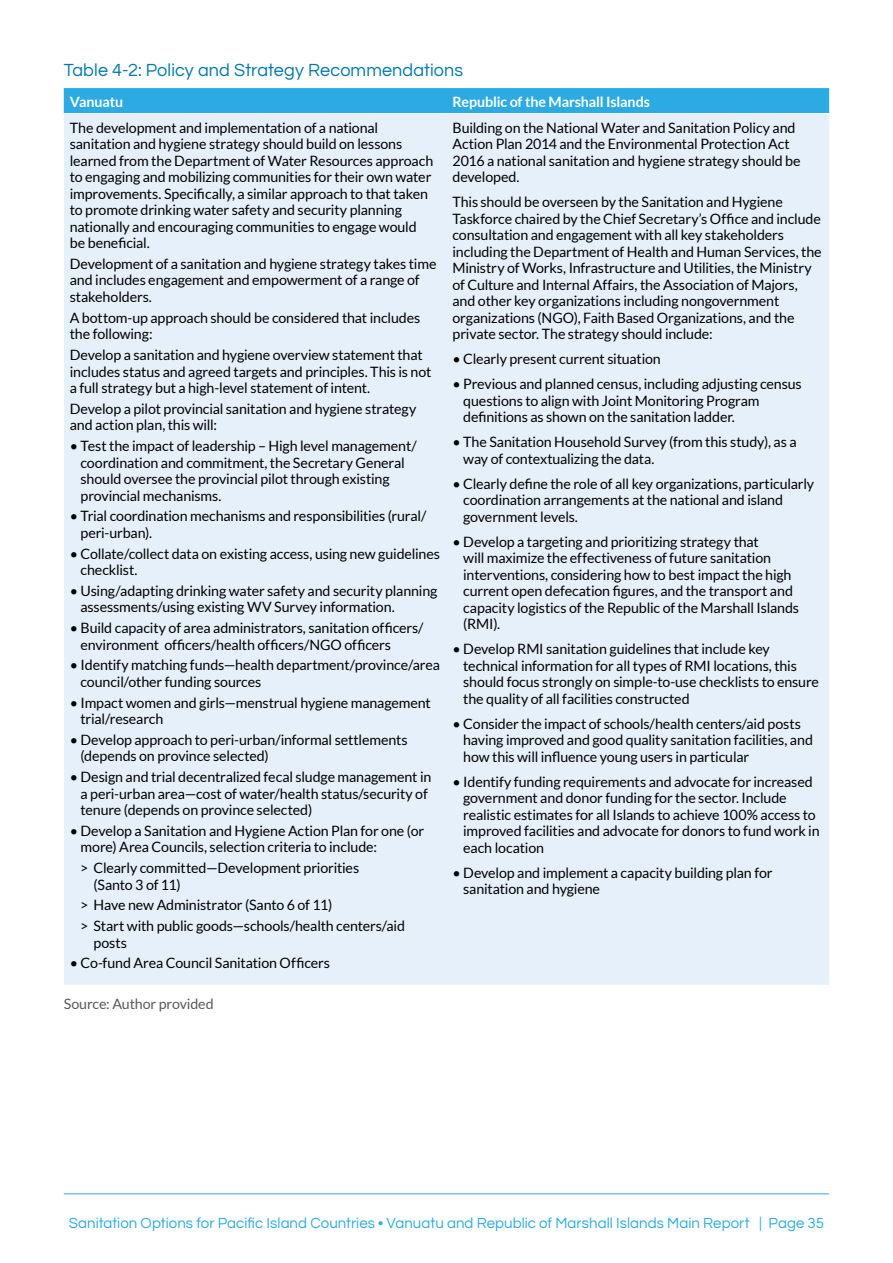
<style>
.page{position:relative;width:893px;height:1263px;background:#fff}
.page>*{position:absolute;margin:0;border:0;box-sizing:border-box;transform-origin:0 0}
.Table_Header{font:18px "Questrial";letter-spacing:.005em;color:#0079ab}
.t1{font:15px "Questrial";letter-spacing:.005em;color:#2cabe2}
.Body{font:14.25px/16.5px "Lato";letter-spacing:-.01em;color:#000}
.Body-2{font:700 14.25px "Lato";letter-spacing:-.01em;color:#fff}
.Body_Small{font:14.25px "Lato";letter-spacing:-.01em;color:#58595b}
</style>
<div class="page">
<div style="left:64px;top:88px;width:765px;height:25px;background:#2cabe2"></div>
<div style="left:64px;top:114px;width:765px;height:871px;background:#e6f0fa"></div>
<hr style="left:64px;top:1193px;width:765px;height:1px;background:#2cabe2">
<p class="Table_Header" style="left:64px;top:57px;width:401px">Table 4-2: Policy and Strategy Recommendations</p>
<p class="Body-2" style="left:70px;top:93px;width:55px">Vanuatu</p>
<p class="Body-2" style="left:452px;top:93px;width:199px">Republic of the Marshall Islands</p>
<p class="Body" style="left:70px;top:119px;width:365px">The development and implementation of a national sanitation and hygiene strategy should build on lessons learned from the Department of Water Resources approach to engaging and mobilizing communities for their own water improvements. Specifically, a similar approach to that taken to promote drinking water safety and security planning nationally and encouraging communities to engage would be beneficial.</p>
<p class="Body" style="left:70px;top:255px;width:368px">Development of a sanitation and hygiene strategy takes time and includes engagement and empowerment of a range of stakeholders.</p>
<p class="Body" style="left:70px;top:309px;width:352px">A bottom-up approach should be considered that includes the following:</p>
<p class="Body" style="left:70px;top:346px;width:363px">Develop a sanitation and hygiene overview statement that includes status and agreed targets and principles. This is not a full strategy but a high-level statement of intent.</p>
<p class="Body" style="left:70px;top:400px;width:348px">Develop a pilot provincial sanitation and hygiene strategy and action plan, this will:</p>
<p class="Body" style="left:81px;top:437px;width:338px;text-indent:-11px">• Test the impact of leadership – High level management/ coordination and commitment, the Secretary General should oversee the provincial pilot through existing provincial mechanisms.</p>
<p class="Body" style="left:81px;top:508px;width:347px;text-indent:-11px">• Trial coordination mechanisms and responsibilities (rural/ peri-urban).</p>
<p class="Body" style="left:81px;top:545px;width:361px;text-indent:-11px">• Collate/collect data on existing access, using new guidelines checklist.</p>
<p class="Body" style="left:81px;top:582px;width:358px;text-indent:-11px">• Using/adapting drinking water safety and security planning assessments/using existing WV Survey information.</p>
<p class="Body" style="left:81px;top:619px;width:345px;text-indent:-11px">• Build capacity of area administrators, sanitation officers/ environment officers/health officers/NGO officers</p>
<p class="Body" style="left:81px;top:657px;width:361px;text-indent:-11px">• Identify matching funds—health department/province/area council/other funding sources</p>
<p class="Body" style="left:81px;top:694px;width:352px;text-indent:-11px">• Impact women and girls—menstrual hygiene management trial/research</p>
<p class="Body" style="left:81px;top:731px;width:329px;text-indent:-11px">• Develop approach to peri-urban/informal settlements (depends on province selected)</p>
<p class="Body" style="left:81px;top:768px;width:352px;text-indent:-11px">• Design and trial decentralized fecal sludge management in a peri-urban area—cost of water/health status/security of tenure (depends on province selected)</p>
<p class="Body" style="left:81px;top:822px;width:345px;text-indent:-11px">• Develop a Sanitation and Hygiene Action Plan for one (or more) Area Councils, selection criteria to include:</p>
<p class="Body" style="left:94px;top:859px;width:267px;text-indent:-13px">&gt; Clearly committed—Development priorities (Santo 3 of 11)</p>
<p class="Body" style="left:80px;top:897px;width:254px">&gt; Have new Administrator (Santo 6 of 11)</p>
<p class="Body" style="left:94px;top:917px;width:313px;text-indent:-13px">&gt; Start with public goods—schools/health centers/aid posts</p>
<p class="Body" style="left:70px;top:955px;width:262px">• Co-fund Area Council Sanitation Officers</p>
<p class="Body" style="left:452px;top:119px;width:350px">Building on the National Water and Sanitation Policy and Action Plan 2014 and the Environmental Protection Act 2016 a national sanitation and hygiene strategy should be developed.</p>
<p class="Body" style="left:452px;top:194px;width:371px">This should be overseen by the Sanitation and Hygiene Taskforce chaired by the Chief Secretary’s Office and include consultation and engagement with all key stakeholders including the Department of Health and Human Services, the Ministry of Works, Infrastructure and Utilities, the Ministry of Culture and Internal Affairs, the Association of Majors, and other key organizations including nongovernment organizations (NGO), Faith Based Organizations, and the private sector. The strategy should include:</p>
<p class="Body" style="left:452px;top:351px;width:210px">• Clearly present current situation</p>
<p class="Body" style="left:463px;top:376px;width:340px;text-indent:-11px">• Previous and planned census, including adjusting census questions to align with Joint Monitoring Program definitions as shown on the sanitation ladder.</p>
<p class="Body" style="left:463px;top:434px;width:335px;text-indent:-11px">• The Sanitation Household Survey (from this study), as a way of contextualizing the data.</p>
<p class="Body" style="left:463px;top:475px;width:352px;text-indent:-11px">• Clearly define the role of all key organizations, particularly coordination arrangements at the national and island government levels.</p>
<p class="Body" style="left:463px;top:533px;width:337px;text-indent:-11px">• Develop a targeting and prioritizing strategy that<br>will maximize the effectiveness of future sanitation interventions, considering how to best impact the high current open defecation figures, and the transport and capacity logistics of the Republic of the Marshall Islands (RMI).</p>
<p class="Body" style="left:463px;top:641px;width:357px;text-indent:-11px">• Develop RMI sanitation guidelines that include key technical information for all types of RMI locations, this should focus strongly on simple-to-use checklists to ensure the quality of all facilities constructed</p>
<p class="Body" style="left:463px;top:715px;width:351px;text-indent:-11px">• Consider the impact of schools/health centers/aid posts having improved and good quality sanitation facilities, and how this will influence young users in particular</p>
<p class="Body" style="left:463px;top:773px;width:358px;text-indent:-11px">• Identify funding requirements and advocate for increased government and donor funding for the sector. Include realistic estimates for all Islands to achieve 100% access to improved facilities and advocate for donors to fund work in each location</p>
<p class="Body" style="left:463px;top:864px;width:311px;text-indent:-11px">• Develop and implement a capacity building plan for sanitation and hygiene</p>
<p class="Body_Small" style="left:64px;top:996px;width:151px">Source: Author provided</p>
<p class="t1" style="left:69px;top:1213px;width:757px">Sanitation Options for Pacific Island Countries • Vanuatu and Republic of Marshall Islands Main Report | Page 35</p>
</div>
